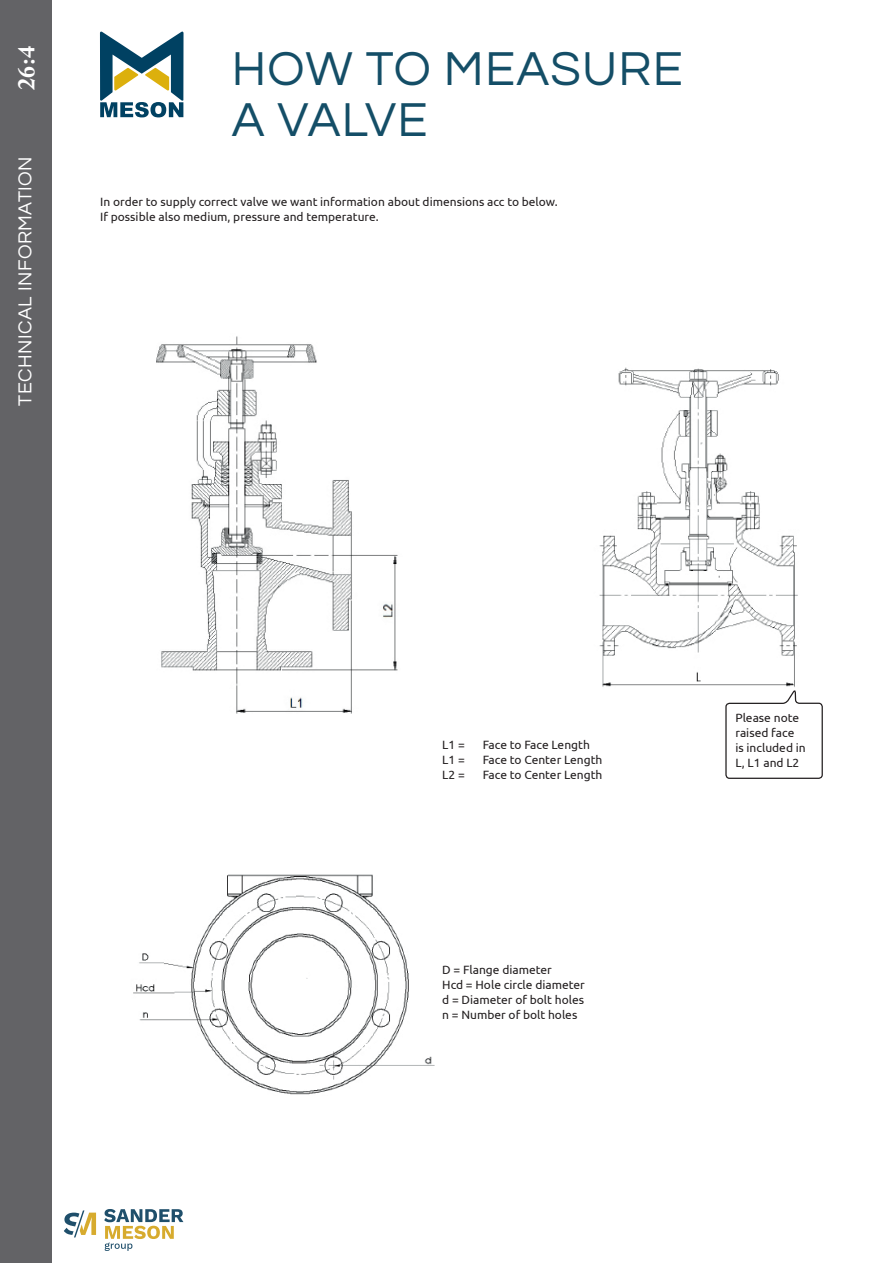
<style>
.page{position:relative;width:893px;height:1263px;background:#fff}
.page>*{position:absolute;margin:0;border:0;box-sizing:border-box;transform-origin:0 0}
.t1{font:49.5px/50.4px "Questrial";letter-spacing:.025em;color:#144e67}
.t2{font:700 24px "Adobe Caslon Pro";color:#fff}
.t3{font:19.5px "Questrial";letter-spacing:.025em;color:#fff}
.t4{font:12px/15px "Ubuntu";color:#231f20}
</style>
<div class="page">
<svg style="left:100px;top:31px;width:84px;height:87px"></svg>
<svg style="left:100px;top:32px;width:84px;height:85px"></svg>
<div style="left:0;top:0;width:51px;height:1263px;background:#636366"></div>
<svg style="left:104px;top:1209px;width:79px;height:42px"></svg>
<svg style="left:64px;top:1210px;width:32px;height:27px"></svg>
<img style="left:599px;top:367px;width:199px;height:320px">
<svg style="left:725px;top:690px;width:98px;height:89px"></svg>
<img style="left:156px;top:336px;width:242px;height:378px">
<img style="left:133px;top:874px;width:302px;height:221px">
<h2 class="t2" style="left:12px;top:90px;width:46px;rotate:-90deg">26:4</h2>
<h3 class="t3" style="left:15px;top:406px;width:251px;rotate:-90deg">TECHNICAL INFORMATION</h3>
<h1 class="t1" style="left:232px;top:45px;width:453px">HOW TO MEASURE<br>A VALVE</h1>
<p class="t4" style="left:100px;top:194px;width:459px">In order to supply correct valve we want information about dimensions acc to below.<br>If possible also medium, pressure and temperature.</p>
<p class="t4" style="left:442px;top:736px;width:24px">L1 =</p>
<p class="t4" style="left:483px;top:736px;width:109px">Face to Face Length</p>
<p class="t4" style="left:442px;top:751px;width:24px">L1 =</p>
<p class="t4" style="left:483px;top:751px;width:121px">Face to Center Length</p>
<p class="t4" style="left:442px;top:766px;width:24px">L2 =</p>
<p class="t4" style="left:483px;top:766px;width:121px">Face to Center Length</p>
<p class="t4" style="left:442px;top:962px;width:144px">D = Flange diameter<br>Hcd = Hole circle diameter d = Diameter of bolt holes n = Number of bolt holes</p>
<p class="t4" style="left:735px;top:710px;width:72px">Please note raised face is included in<br>L, L1 and L2</p>
</div>
